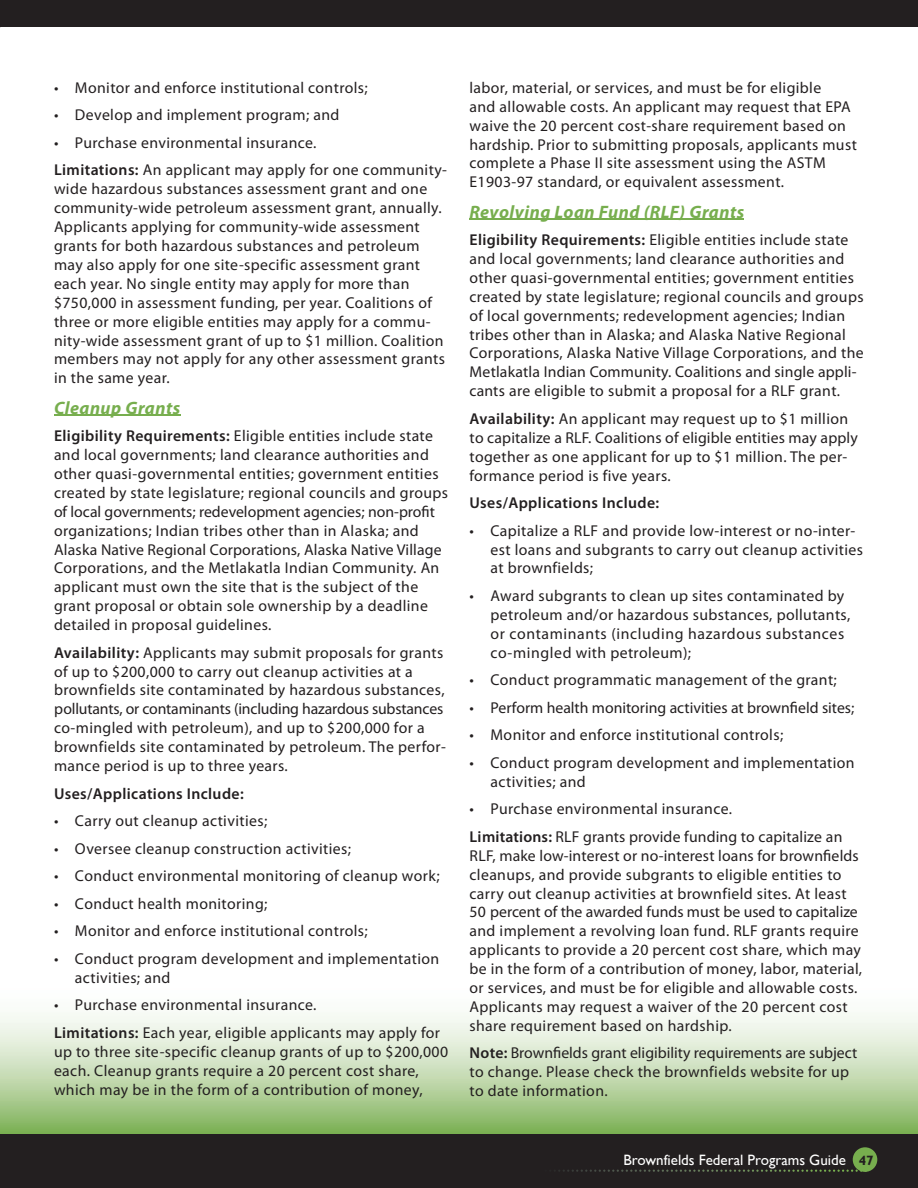
<style>
.page{position:relative;width:918px;height:1188px;background:#fff}
.page>*{position:absolute;margin:0;border:0;box-sizing:border-box;transform-origin:0 0}
.t1{font:italic 700 18px "Myriad Pro";letter-spacing:.025em;color:#77ae4e}
.t2{font:15.75px/18.9px "Myriad Pro";letter-spacing:.025em;color:#231f20}
.t3{font:15.75px "Myriad Pro";color:#231f20}
.t4{font:600 15.75px "Myriad Pro";letter-spacing:.025em;color:#231f20}
.t5{font:15px "Gill Sans";color:#fff}
.s1{font-weight:600}
.s2{font-weight:700;font-size:13.5px;color:#231f20}
</style>
<div class="page">
<div style="left:0;top:1133px;width:918px;height:55px;background:#231f20"></div>
<svg style="left:0;top:1013px;width:918px;height:121px;background:#c3dab0"></svg>
<img style="left:554px;top:1170px;width:308px;height:2px">
<div style="left:853px;top:1147px;width:24px;height:25px;background:#77ae4e;border-radius:50%"></div>
<div style="left:0;top:0;width:918px;height:27px;background:#231f20"></div>
<hr style="left:470px;top:219px;width:274px;height:1px;background:#77ae4e">
<hr style="left:54px;top:415px;width:126px;height:1px;background:#77ae4e">
<p class="t2" style="left:54px;top:78px;width:315px">• Monitor and enforce institutional controls;</p>
<p class="t2" style="left:54px;top:105px;width:287px">• Develop and implement program; and</p>
<p class="t2" style="left:54px;top:129px;width:395px;line-height:27.6px">• Purchase environmental insurance.<br><span class="s1">Limitations:</span> An applicant may apply for one community-</p>
<p class="t2" style="left:54px;top:179px;width:393px">wide hazardous substances assessment grant and one community-wide petroleum assessment grant, annually.<br>Applicants applying for community-wide assessment grants for both hazardous substances and petroleum may also apply for one site-specific assessment grant each year. No single entity may apply for more than $750,000 in assessment funding, per year. Coalitions of three or more eligible entities may apply for a commu&shy;nity-wide assessment grant of up to $1 million. Coalition members may not apply for any other assessment grants in the same year.</p>
<p class="t1" style="left:54px;top:396px;width:128px">Cleanup Grants</p>
<p class="t2" style="left:54px;top:426px;width:396px"><span class="s1">Eligibility Requirements:</span> Eligible entities include state and local governments; land clearance authorities and other quasi-governmental entities; government entities created by state legislature; regional councils and groups of local governments; redevelopment agencies; non-profit organizations; Indian tribes other than in Alaska; and Alaska Native Regional Corporations, Alaska Native Village Corporations, and the Metlakatla Indian Community. An applicant must own the site that is the subject of the grant proposal or obtain sole ownership by a deadline detailed in proposal guidelines.</p>
<p class="t2" style="left:54px;top:643px;width:393px"><span class="s1">Availability:</span> Applicants may submit proposals for grants of up to $200,000 to carry out cleanup activities at a brownfields site contaminated by hazardous substances, pollutants, or contaminants (including hazardous substances co-mingled with petroleum), and up to $200,000 for a brownfields site contaminated by petroleum. The perfor&shy;mance period is up to three years.</p>
<p class="t4" style="left:54px;top:783px;width:191px">Uses/Applications Include:</p>
<p class="t2" style="left:54px;top:811px;width:215px">• Carry out cleanup activities;</p>
<p class="t2" style="left:54px;top:839px;width:299px">• Oversee cleanup construction activities;</p>
<p class="t2" style="left:54px;top:866px;width:387px">• Conduct environmental monitoring of cleanup work;</p>
<p class="t2" style="left:54px;top:894px;width:215px">• Conduct health monitoring;</p>
<p class="t2" style="left:54px;top:921px;width:315px">• Monitor and enforce institutional controls;</p>
<p class="t2" style="left:75px;top:949px;width:366px;text-indent:-21px">• Conduct program development and implementation activities; and</p>
<p class="t2" style="left:54px;top:991px;width:388px;line-height:27.6px">• Purchase environmental insurance.<br><span class="s1">Limitations:</span> Each year, eligible applicants may apply for</p>
<p class="t2" style="left:54px;top:1042px;width:396px">up to three site-specific cleanup grants of up to $200,000 each. Cleanup grants require a 20 percent cost share, which may be in the form of a contribution of money,</p>
<p class="t2" style="left:470px;top:78px;width:389px">labor, material, or services, and must be for eligible<br>and allowable costs. An applicant may request that EPA waive the 20 percent cost-share requirement based on hardship. Prior to submitting proposals, applicants must complete a Phase II site assessment using the ASTM E1903-97 standard, or equivalent assessment.</p>
<p class="t1" style="left:470px;top:200px;width:276px">Revolving Loan Fund (RLF) Grants</p>
<p class="t2" style="left:470px;top:230px;width:396px"><span class="s1">Eligibility Requirements:</span> Eligible entities include state and local governments; land clearance authorities and other quasi-governmental entities; government entities created by state legislature; regional councils and groups of local governments; redevelopment agencies; Indian tribes other than in Alaska; and Alaska Native Regional Corporations, Alaska Native Village Corporations, and the Metlakatla Indian Community. Coalitions and single appli&shy;cants are eligible to submit a proposal for a RLF grant.</p>
<p class="t2" style="left:470px;top:409px;width:390px"><span class="s1">Availability:</span> An applicant may request up to $1 million to capitalize a RLF. Coalitions of eligible entities may apply together as one applicant for up to $1 million. The per&shy;formance period is five years.</p>
<p class="t4" style="left:470px;top:493px;width:191px">Uses/Applications Include:</p>
<p class="t2" style="left:490px;top:521px;width:374px;text-indent:-21px">• Capitalize a RLF and provide low-interest or no-inter&shy;est loans and subgrants to carry out cleanup activities at brownfields;</p>
<p class="t2" style="left:490px;top:586px;width:361px;text-indent:-21px">• Award subgrants to clean up sites contaminated by petroleum and/or hazardous substances, pollutants, or contaminants (including hazardous substances co-mingled with petroleum);</p>
<p class="t2" style="left:470px;top:670px;width:369px">• Conduct programmatic management of the grant;</p>
<p class="t3" style="left:470px;top:698px;width:386px">• Perform health monitoring activities at brownfield sites;</p>
<p class="t2" style="left:470px;top:725px;width:315px">• Monitor and enforce institutional controls;</p>
<p class="t2" style="left:490px;top:753px;width:366px;text-indent:-21px">• Conduct program development and implementation activities; and</p>
<p class="t2" style="left:470px;top:795px;width:375px;line-height:27.6px">• Purchase environmental insurance.<br><span class="s1">Limitations:</span> RLF grants provide funding to capitalize an</p>
<p class="t2" style="left:470px;top:846px;width:394px">RLF, make low-interest or no-interest loans for brownfields cleanups, and provide subgrants to eligible entities to carry out cleanup activities at brownfield sites. At least 50 percent of the awarded funds must be used to capitalize and implement a revolving loan fund. RLF grants require applicants to provide a 20 percent cost share, which may be in the form of a contribution of money, labor, material, or services, and must be for eligible and allowable costs.<br>Applicants may request a waiver of the 20 percent cost share requirement based on hardship.</p>
<p class="t2" style="left:470px;top:1043px;width:389px"><span class="s1">Note:</span> Brownfields grant eligibility requirements are subject to change. Please check the brownfields website for up to date information.</p>
<p class="t5" style="left:623px;top:1151px;width:252px">Brownfields Federal Programs Guide <span class="s2">47</span></p>
</div>
